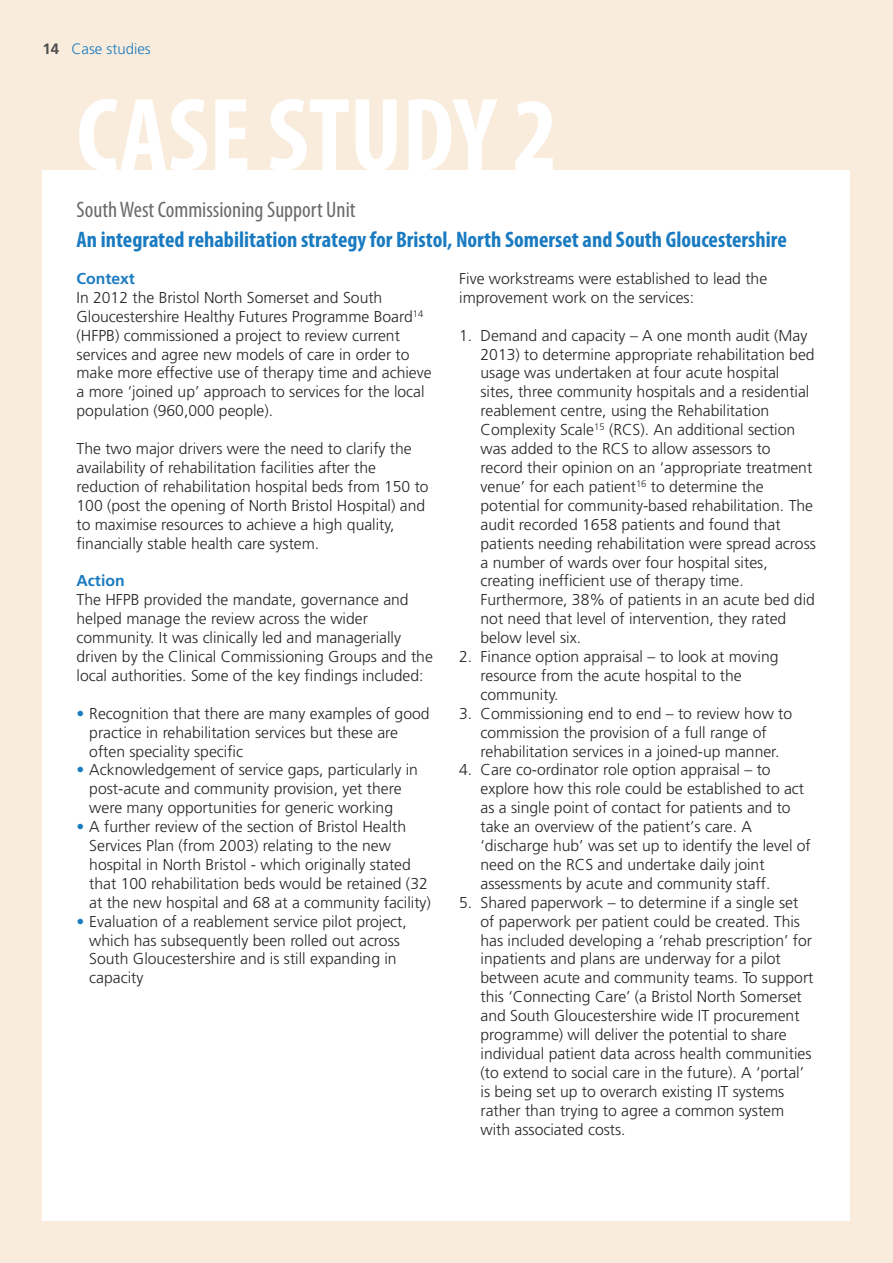
<style>
.page{position:relative;width:893px;height:1263px;background:#f9ecdc}
.page>*{position:absolute;margin:0;border:0;box-sizing:border-box;transform-origin:0 0}
.t1{font:700 condensed 105px "Myriad Pro";color:#fff}
.t2{font:700 condensed 22.5px "Myriad Pro";color:#1a7bc1}
.t3{font:condensed 22.5px "Myriad Pro";color:#6c6a69}
.t4{font:300 15.75px/18.9px "Frutiger";color:#272627}
.t5{font:700 15.75px "Frutiger";color:#1a7bc1}
.t6{font:300 15px "Frutiger";color:#1a7bc1}
.s1{font-weight:700;color:#4f4f50}
.s2{color:#1a7bc1}
</style>
<div class="page">
<div style="left:43px;top:170px;width:807px;height:1050px;background:#fff"></div>
<p class="t6" style="left:43px;top:43px;width:110px"><span class="s1">14</span> Case studies</p>
<h1 class="t1" style="left:77px;top:98px;width:483px">CASE STUDY 2</h1>
<h2 class="t3" style="left:77px;top:201px;width:280px">SouthWest Commissioning Support Unit</h2>
<h2 class="t2" style="left:77px;top:231px;width:712px">An integrated rehabilitation strategy for Bristol, North Somerset and South Gloucestershire</h2>
<p class="t5" style="left:77px;top:272px;width:60px">Context</p>
<p class="t4" style="left:77px;top:289px;width:357px">In 2012 the Bristol North Somerset and South Gloucestershire Healthy Futures Programme Board<sup>14 </sup>(HFPB) commissioned a project to review current services and agree new models of care in order to make more effective use of therapy time and achieve a more ‘joined up’ approach to services for the local population (960,000 people).</p>
<p class="t4" style="left:77px;top:440px;width:354px">The two major drivers were the need to clarify the availability of rehabilitation facilities after the reduction of rehabilitation hospital beds from 150 to 100 (post the opening of North Bristol Hospital) and to maximise resources to achieve a high quality, financially stable health care system.</p>
<p class="t5" style="left:77px;top:575px;width:50px">Action</p>
<p class="t4" style="left:77px;top:592px;width:358px">The HFPB provided the mandate, governance and helped manage the review across the wider community. It was clinically led and managerially driven by the Clinical Commissioning Groups and the local authorities. Some of the key findings included:</p>
<p class="t4" style="left:89px;top:705px;width:342px;text-indent:-13px"><span class="s2">•</span> Recognition that there are many examples of good practice in rehabilitation services but these are often speciality specific</p>
<p class="t4" style="left:89px;top:762px;width:330px;text-indent:-13px"><span class="s2">•</span> Acknowledgement of service gaps, particularly in post-acute and community provision, yet there were many opportunities for generic working</p>
<p class="t4" style="left:89px;top:818px;width:343px;text-indent:-13px"><span class="s2">•</span> A further review of the section of Bristol Health Services Plan (from 2003) relating to the new hospital in North Bristol - which originally stated that 100 rehabilitation beds would be retained (32 at the new hospital and 68 at a community facility)</p>
<p class="t4" style="left:89px;top:913px;width:319px;text-indent:-13px"><span class="s2">•</span> Evaluation of a reablement service pilot project, which has subsequently been rolled out across South Gloucestershire and is still expanding in capacity</p>
<p class="t4" style="left:459px;top:270px;width:309px">Five workstreams were established to lead the improvement work on the services:</p>
<p class="t4" style="left:480px;top:327px;width:337px;text-indent:-21px">1. Demand and capacity – A one month audit (May 2013) to determine appropriate rehabilitation bed usage was undertaken at four acute hospital sites, three community hospitals and a residential reablement centre, using the Rehabilitation Complexity Scale<sup>15</sup> (RCS). An additional section was added to the RCS to allow assessors to record their opinion on an ‘appropriate treatment venue’ for each patient<sup>16</sup> to determine the potential for community-based rehabilitation. The audit recorded 1658 patients and found that patients needing rehabilitation were spread across a number of wards over four hospital sites, creating inefficient use of therapy time.<br>Furthermore, 38% of patients in an acute bed did not need that level of intervention, they rated below level six.</p>
<p class="t4" style="left:480px;top:648px;width:300px;text-indent:-21px">2. Finance option appraisal – to look at moving resource from the acute hospital to the community.</p>
<p class="t4" style="left:459px;top:705px;width:334px;text-align:center">3. Commissioning end to end – to review how to commission the provision of a full range of rehabilitation services in a joined-up manner.</p>
<p class="t4" style="left:480px;top:762px;width:332px;text-indent:-21px">4. Care co-ordinator role option appraisal – to explore how this role could be established to act as a single point of contact for patients and to take an overview of the patient’s care. A ‘discharge hub’ was set up to identify the level of need on the RCS and undertake daily joint assessments by acute and community staff.</p>
<p class="t4" style="left:480px;top:894px;width:334px;text-indent:-21px">5. Shared paperwork – to determine if a single set of paperwork per patient could be created. This has included developing a ‘rehab prescription’ for inpatients and plans are underway for a pilot between acute and community teams. To support this ‘Connecting Care’ (a Bristol North Somerset and South Gloucestershire wide IT procurement programme) will deliver the potential to share individual patient data across health communities (to extend to social care in the future). A ‘portal’ is being set up to overarch existing IT systems rather than trying to agree a common system with associated costs.</p>
</div>
